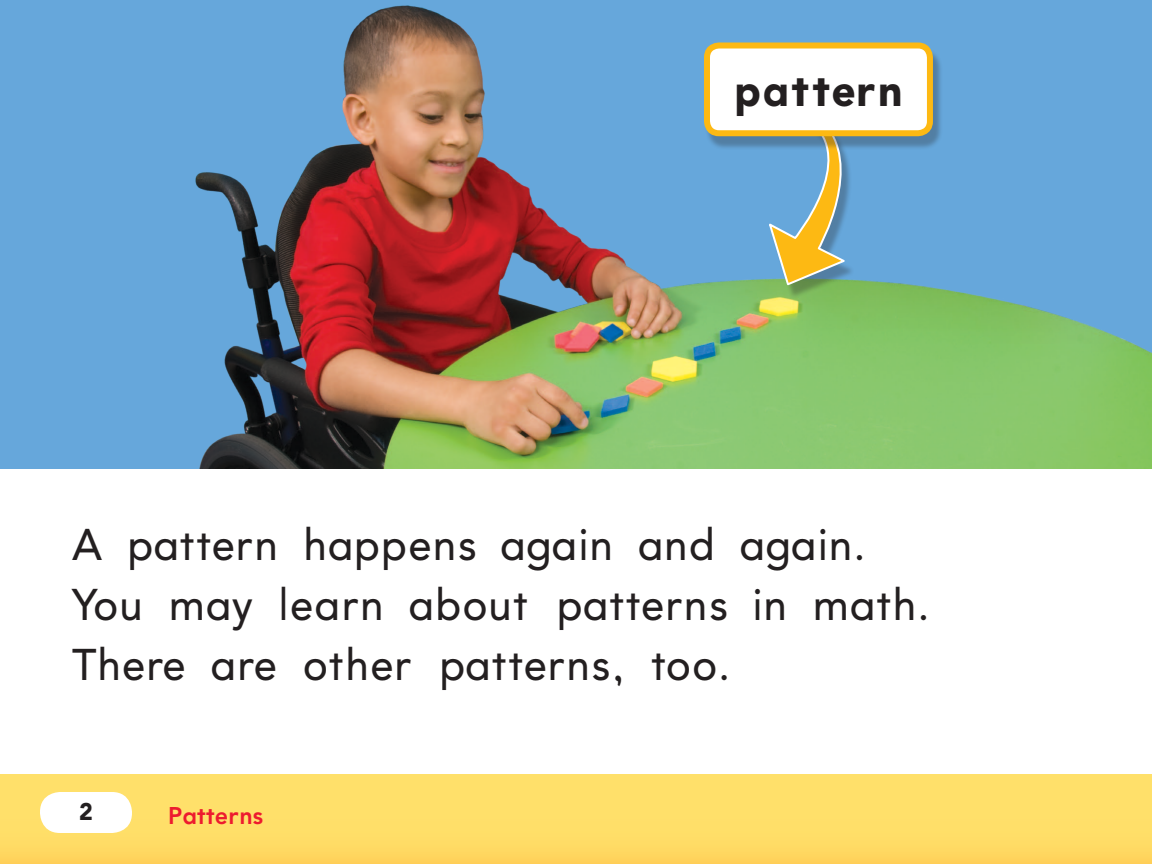
<style>
.page{position:relative;width:1152px;height:864px;background:#fff}
.page>*{position:absolute;margin:0;border:0;box-sizing:border-box;transform-origin:0 0}
.t1{font:44px/60px "Avenir Primary HMH";letter-spacing:.025em;color:#231f20}
.t2{font:44px "Avenir Primary HMH Black";letter-spacing:-.02em;color:#231f20}
.t3{font:700 24px "Avenir Primary HMH";color:#ed1b2f}
.t4{font:24px "Avenir Primary HMH Black";color:#231f20}
</style>
<div class="page">
<div style="left:0;top:774px;width:1152px;height:90px;background:linear-gradient(to right,#ffdd67,#ffdd67)"></div>
<div style="left:0;top:0;width:1152px;height:468px;background:#66a7db"></div>
<img style="left:195px;top:5px;width:957px;height:463px">
<div style="left:770px;top:120px;width:84px;height:179px;background:#231f20;opacity:.3"></div>
<svg style="left:767px;top:151px;width:99px;height:136px"></svg>
<div style="left:705px;top:48px;width:238px;height:103px;background:#231f20;opacity:.3"></div>
<div style="left:707px;top:46px;width:223px;height:87px;background:#fff;border-radius:12px"></div>
<div style="left:704px;top:42px;width:229px;height:94px;border:6px solid #fdb913;border-radius:12px"></div>
<div style="left:40px;top:792px;width:92px;height:41px;background:#fff;border-radius:20px"></div>
<p class="t2" style="left:734px;top:64px;width:170px">pattern</p>
<p class="t1" style="left:72px;top:515px;width:859px">A pattern happens again and again.<br>You may learn about patterns in math.<br>There are other patterns, too.</p>
<p class="t4" style="left:79px;top:798px;width:15px">2</p>
<p class="t3" style="left:168px;top:802px;width:97px">Patterns</p>
</div>
